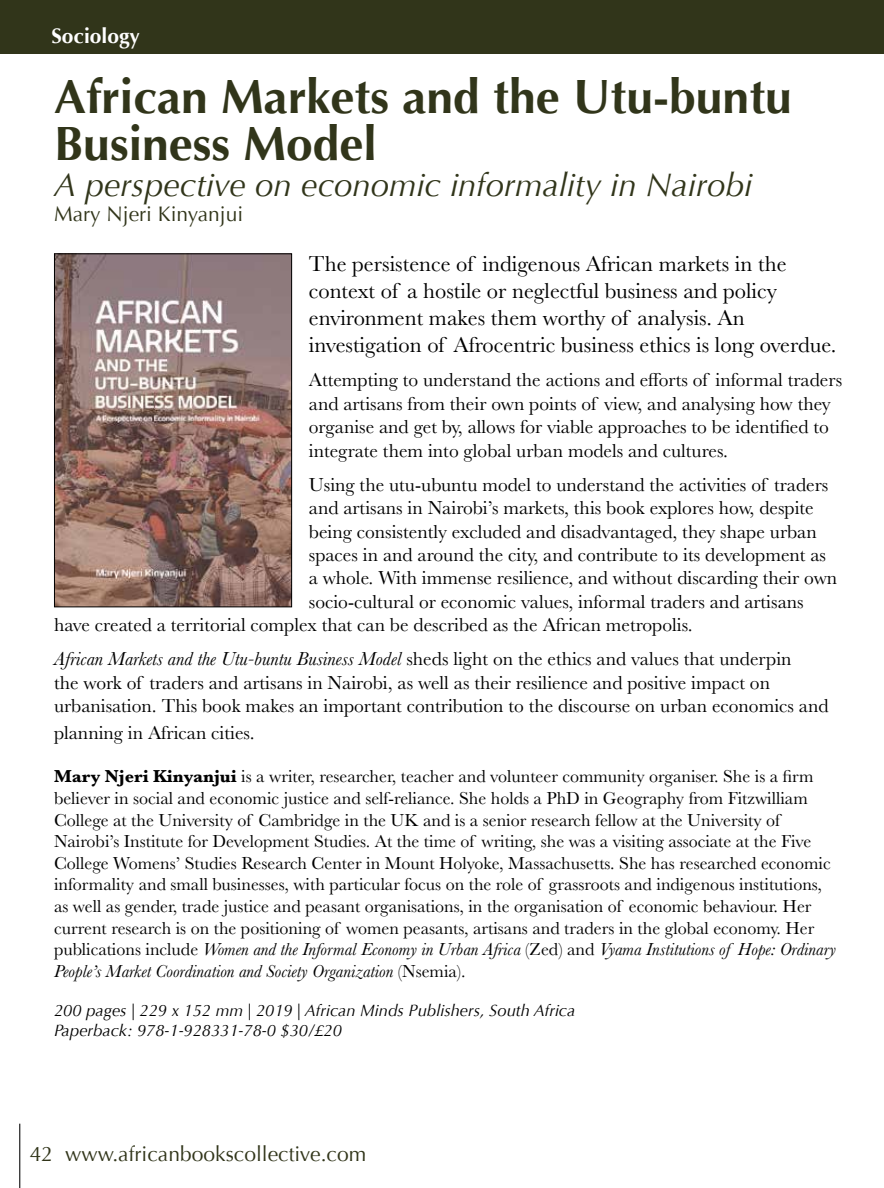
<style>
.page{position:relative;width:884px;height:1188px;background:#fff}
.page>*{position:absolute;margin:0;border:0;box-sizing:border-box;transform-origin:0 0}
.t1{font:700 48px/46.5px "Optima";color:#31351a}
.t2{font:italic 33px "Optima";color:#31351a}
.t3{font:22.5px/27px "Baskerville";color:#000}
.t4{font:21px "Optima";color:#31351a}
.t5{font:700 21px "Optima";color:#fff}
.t6{font:19.5px/23.4px "Baskerville";color:#000}
.t7{font:18px/21.6px "Baskerville";color:#000}
.t8{font:italic 16.5px/19.8px "Optima";color:#000}
.s1{font-style:italic}
.s2{font-weight:700}
</style>
<div class="page">
<div style="left:0;top:0;width:884px;height:54px;background:#31351a"></div>
<img style="left:56px;top:256px;width:234px;height:349px">
<div style="left:54px;top:254px;width:238px;height:353px;border:1px solid #000"></div>
<hr style="left:19px;top:1124px;width:1px;height:64px;background:#000">
<p class="t5" style="left:51px;top:24px;width:90px">Sociology</p>
<h1 class="t1" style="left:54px;top:74px;width:739px">African Markets and the Utu-buntu<br>Business Model</h1>
<h2 class="t2" style="left:54px;top:165px;width:700px">A perspective on economic informality in Nairobi</h2>
<p class="t4" style="left:54px;top:202px;width:191px">Mary Njeri Kinyanjui</p>
<p class="t3" style="left:309px;top:251px;width:529px">The persistence of indigenous African markets in the context of a hostile or neglectful business and policy environment makes them worthy of analysis. An investigation of Afrocentric business ethics is long overdue.</p>
<p class="t6" style="left:309px;top:369px;width:535px">Attempting to understand the actions and efforts of informal traders and artisans from their own points of view, and analysing how they organise and get by, allows for viable approaches to be identified to integrate them into global urban models and cultures.</p>
<p class="t6" style="left:309px;top:473px;width:521px">Using the utu-ubuntu model to understand the activities of traders</p>
<p class="t6" style="left:309px;top:497px;width:506px">and artisans in Nairobi’s markets, this book explores how, despite</p>
<p class="t6" style="left:309px;top:520px;width:509px">being consistently excluded and disadvantaged, they shape urban</p>
<p class="t6" style="left:309px;top:543px;width:519px">spaces in and around the city, and contribute to its development as</p>
<p class="t6" style="left:309px;top:567px;width:530px">a whole. With immense resilience, and without discarding their own</p>
<p class="t6" style="left:309px;top:590px;width:496px">socio-cultural or economic values, informal traders and artisans</p>
<p class="t6" style="left:54px;top:614px;width:640px">have created a territorial complex that can be described as the African metropolis.</p>
<p class="t6" style="left:54px;top:648px;width:776px"><span class="s1">African Markets and the Utu-buntu Business Model</span> sheds light on the ethics and values that underpin<br>the work of traders and artisans in Nairobi, as well as their resilience and positive impact on urbanisation. This book makes an important contribution to the discourse on urban economics and</p>
<p class="t6" style="left:54px;top:722px;width:202px">planning in African cities.</p>
<p class="t7" style="left:54px;top:766px;width:784px"><span class="s2">Mary Njeri Kinyanjui</span> is a writer, researcher, teacher and volunteer community organiser. She is a firm believer in social and economic justice and self-reliance. She holds a PhD in Geography from Fitzwilliam College at the University of Cambridge in the UK and is a senior research fellow at the University of Nairobi’s Institute for Development Studies. At the time of writing, she was a visiting associate at the Five College Womens’ Studies Research Center in Mount Holyoke, Massachusetts. She has researched economic informality and small businesses, with particular focus on the role of grassroots and indigenous institutions, as well as gender, trade justice and peasant organisations, in the organisation of economic behaviour. Her current research is on the positioning of women peasants, artisans and traders in the global economy. Her publications include <span class="s1">Women and the Informal Economy in Urban Africa</span> (Zed) and <span class="s1">Vyama Institutions of Hope: Ordinary People’s Market Coordination and Society Organization</span> (Nsemia).</p>
<p class="t8" style="left:54px;top:1001px;width:523px">200 pages | 229 x 152 mm | 2019 | African Minds Publishers, South Africa<br>Paperback: 978-1-928331-78-0 $30/£20</p>
<p class="t4" style="left:30px;top:1141px;width:338px">42 www.africanbookscollective.com</p>
</div>
